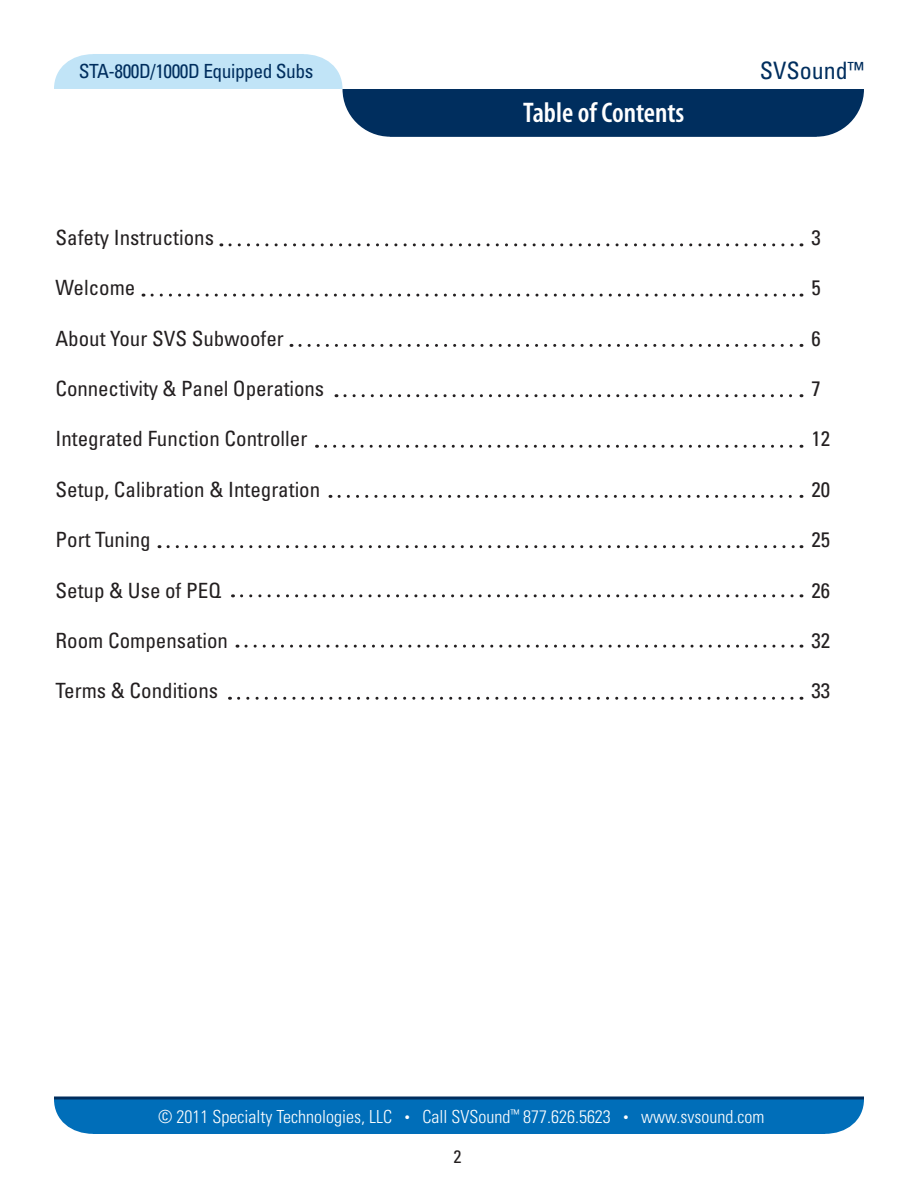
<style>
.page{position:relative;width:918px;height:1188px;background:#fff}
.page>*{position:absolute;margin:0;border:0;box-sizing:border-box;transform-origin:0 0}
.t1{font:600 condensed 28.5px "Myriad Pro";color:#fff}
.t2{font:condensed 24px "Univers LT Std";color:#002e5e}
.t3{font:condensed 21px "Univers LT Std";color:#231f20}
.t4{font:condensed 19.5px "Univers LT Std";letter-spacing:-.025em;color:#002e5e}
.t5{font:300 condensed 18px "Univers LT Std";color:#fff}
.t6{font:condensed 18px "Univers LT Std";color:#231f20}
.s1{font-size:19.5px}
.s2{font-size:10.5px}
</style>
<div class="page">
<div style="left:54px;top:1100px;width:810px;height:34px;background:#006eb9"></div>
<svg style="left:54px;top:1096px;width:810px;height:4px;background:#20507d"></svg>
<svg style="left:54px;top:54px;width:810px;height:83px"></svg>
<svg style="left:230px;top:243px;width:572px;height:3px"></svg>
<svg style="left:152px;top:294px;width:650px;height:3px"></svg>
<svg style="left:300px;top:344px;width:502px;height:3px"></svg>
<svg style="left:345px;top:394px;width:457px;height:3px"></svg>
<svg style="left:325px;top:445px;width:477px;height:3px"></svg>
<svg style="left:339px;top:495px;width:463px;height:3px"></svg>
<svg style="left:168px;top:545px;width:634px;height:3px"></svg>
<svg style="left:242px;top:594px;width:560px;height:3px"></svg>
<svg style="left:246px;top:645px;width:556px;height:3px"></svg>
<svg style="left:239px;top:697px;width:563px;height:3px"></svg>
<p class="t4" style="left:79px;top:58px;width:236px">STA-800D/1000D Equipped Subs</p>
<p class="t2" style="left:760px;top:55px;width:106px">SVSound<span class="s1">™</span></p>
<h1 class="t1" style="left:523px;top:95px;width:163px">Table of Contents</h1>
<p class="t3" style="left:56px;top:224px;width:160px">Safety Instructions</p>
<p class="t3" style="left:811px;top:224px;width:11px">3</p>
<p class="t3" style="left:56px;top:274px;width:81px">Welcome</p>
<p class="t3" style="left:811px;top:274px;width:11px">5</p>
<p class="t3" style="left:56px;top:325px;width:230px">About Your SVS Subwoofer</p>
<p class="t3" style="left:811px;top:325px;width:11px">6</p>
<p class="t3" style="left:56px;top:375px;width:270px">Connectivity &amp; Panel Operations</p>
<p class="t3" style="left:811px;top:375px;width:11px">7</p>
<p class="t3" style="left:56px;top:426px;width:253px">Integrated Function Controller</p>
<p class="t3" style="left:811px;top:426px;width:20px">12</p>
<p class="t3" style="left:56px;top:476px;width:266px">Setup, Calibration &amp; Integration</p>
<p class="t3" style="left:811px;top:476px;width:20px">20</p>
<p class="t3" style="left:56px;top:526px;width:97px">Port Tuning</p>
<p class="t3" style="left:811px;top:526px;width:20px">25</p>
<p class="t3" style="left:56px;top:577px;width:167px">Setup &amp; Use of PEQ</p>
<p class="t3" style="left:811px;top:577px;width:20px">26</p>
<p class="t3" style="left:56px;top:627px;width:174px">Room Compensation</p>
<p class="t3" style="left:811px;top:627px;width:20px">32</p>
<p class="t3" style="left:56px;top:678px;width:164px">Terms &amp; Conditions</p>
<p class="t3" style="left:811px;top:678px;width:20px">33</p>
<p class="t5" style="left:158px;top:1106px;width:608px">© 2011 Specialty Technologies, LLC <span class="s2">•</span> Call SVSound<sup>™</sup> 877.626.5623 <span class="s2">•</span> www.svsound.com</p>
<p class="t6" style="left:454px;top:1145px;width:9px">2</p>
</div>
